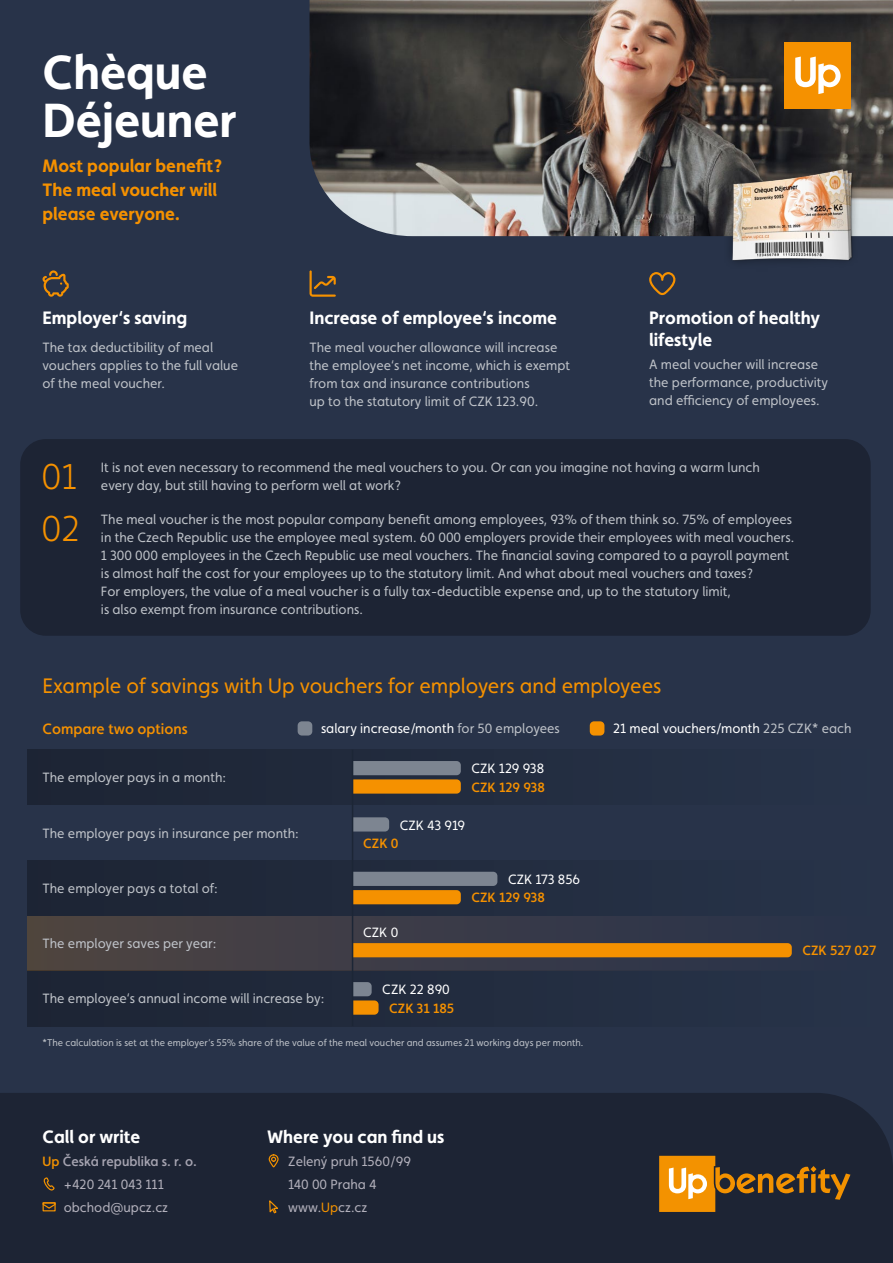
<style>
.page{position:relative;width:893px;height:1263px;background:#283349}
.page>*{position:absolute;margin:0;border:0;box-sizing:border-box;transform-origin:0 0}
.t1{font:700 48px/48px "Faricy New";color:#fff}
.t2{font:300 36px/51.4px "Faricy New";color:#f59100}
.t3{font:21px "Faricy New";color:#f59100}
.t4{font:700 18px/21.6px "Faricy New";color:#fff}
.t5{font:700 18px/24px "Faricy New";color:#f59100}
.t6{font:500 15px "Faricy New";color:#f59100}
.t7{font:13.5px/18px "Faricy New";color:#bec2c8}
.t8{font:13.5px "Faricy New";color:#fff}
.t9{font:13.5px "Faricy New";color:#b2b0bb}
.t10{font:500 13.5px "Faricy New";color:#f59100}
.t11{font:500 13.5px "Faricy New";color:#a6a4b1}
.t12{font:9.75px "Faricy New";color:#bec2c8}
.s1{color:#bec2c8}
.s2{color:#f39200}
</style>
<div class="page">
<div style="left:27px;top:971px;width:843px;height:55px;background:#222c3f"></div>
<div style="left:27px;top:915px;width:843px;height:56px;background:linear-gradient(to right,#4e4441,#2a334a)"></div>
<div style="left:27px;top:860px;width:843px;height:56px;background:#232d3f"></div>
<div style="left:27px;top:750px;width:843px;height:55px;background:#222c3f"></div>
<img style="left:310px;top:0;width:583px;height:236px">
<svg style="left:43px;top:270px;width:26px;height:27px"></svg>
<svg style="left:649px;top:272px;width:27px;height:24px"></svg>
<svg style="left:310px;top:270px;width:26px;height:27px"></svg>
<div style="left:20px;top:439px;width:851px;height:197px;background:#1d2434;border-radius:26px"></div>
<div style="left:298px;top:721px;width:14px;height:14px;background:#7d8591;border-radius:4px"></div>
<div style="left:590px;top:721px;width:14px;height:14px;background:#f59100;border-radius:4px"></div>
<div style="left:784px;top:43px;width:66px;height:66px;background:#f59100"></div>
<svg style="left:795px;top:57px;width:46px;height:37px"></svg>
<svg style="left:353px;top:761px;width:108px;height:33px;background:#a27c46"></svg>
<svg style="left:353px;top:817px;width:36px;height:14px"></svg>
<svg style="left:353px;top:872px;width:144px;height:32px"></svg>
<svg style="left:353px;top:943px;width:439px;height:14px;background:#f28f00"></svg>
<svg style="left:353px;top:982px;width:26px;height:33px"></svg>
<hr style="left:352px;top:750px;width:1px;height:276px;background:#1c2636">
<div style="left:0;top:1093px;width:893px;height:170px;background:#1d2434"></div>
<svg style="left:659px;top:1156px;width:191px;height:56px;background:#795829"></svg>
<svg style="left:268px;top:1154px;width:11px;height:13px"></svg>
<svg style="left:43px;top:1177px;width:13px;height:13px"></svg>
<div style="left:43px;top:1202px;width:13px;height:9px;border:1px solid #f39200"></div>
<svg style="left:43px;top:1202px;width:13px;height:7px"></svg>
<svg style="left:268px;top:1200px;width:12px;height:13px"></svg>
<img style="left:696px;top:155px;width:170px;height:107px">
<h1 class="t1" style="left:43px;top:48px;width:195px">Chèque<br>Déjeuner</h1>
<h3 class="t5" style="left:43px;top:153px;width:181px">Most popular benefit?<br>The meal voucher will please everyone.</h3>
<h3 class="t4" style="left:43px;top:307px;width:146px">Employer‘s saving</h3>
<p class="t7" style="left:43px;top:338px;width:197px">The tax deductibility of meal vouchers applies to the full value of the meal voucher.</p>
<h3 class="t4" style="left:310px;top:307px;width:249px">Increase of employee‘s income</h3>
<p class="t7" style="left:310px;top:338px;width:262px">The meal voucher allowance will increase the employee‘s net income, which is exempt from tax and insurance contributions<br>up to the statutory limit of CZK 123.90.</p>
<h3 class="t4" style="left:649px;top:307px;width:173px">Promotion of healthy lifestyle</h3>
<p class="t7" style="left:649px;top:355px;width:180px">A meal voucher will increase the performance, productivity and efficiency of employees.</p>
<h2 class="t2" style="left:41px;top:451px;width:40px">01<br>02</h2>
<p class="t7" style="left:101px;top:458px;width:660px">It is not even necessary to recommend the meal vouchers to you. Or can you imagine not having a warm lunch every day, but still having to perform well at work?</p>
<p class="t7" style="left:101px;top:510px;width:695px">The meal voucher is the most popular company benefit among employees, 93% of them think so. 75% of employees in the Czech Republic use the employee meal system. 60 000 employers provide their employees with meal vouchers.<br>1 300 000 employees in the Czech Republic use meal vouchers. The financial saving compared to a payroll payment is almost half the cost for your employees up to the statutory limit. And what about meal vouchers and taxes?<br>For employers, the value of a meal voucher is a fully tax-deductible expense and, up to the statutory limit,<br>is also exempt from insurance contributions.</p>
<h3 class="t3" style="left:43px;top:673px;width:620px">Example of savings with Up vouchers for employers and employees</h3>
<p class="t6" style="left:43px;top:720px;width:147px">Compare two options</p>
<p class="t7" style="left:43px;top:769px;width:185px">The employer pays in a month:</p>
<p class="t7" style="left:43px;top:824px;width:258px">The employer pays in insurance per month:</p>
<p class="t7" style="left:43px;top:879px;width:177px">The employer pays a total of:</p>
<p class="t7" style="left:43px;top:934px;width:175px">The employer saves per year:</p>
<p class="t8" style="left:321px;top:720px;width:240px">salary increase/month <span class="s1">for 50 employees</span></p>
<p class="t8" style="left:471px;top:761px;width:74px">CZK 129 938</p>
<p class="t10" style="left:471px;top:779px;width:75px">CZK 129 938</p>
<p class="t8" style="left:400px;top:817px;width:67px">CZK 43 919</p>
<p class="t10" style="left:363px;top:835px;width:37px">CZK 0</p>
<p class="t8" style="left:363px;top:924px;width:37px">CZK 0</p>
<p class="t8" style="left:508px;top:871px;width:74px">CZK 173 856</p>
<p class="t10" style="left:471px;top:889px;width:75px">CZK 129 938</p>
<p class="t7" style="left:43px;top:990px;width:283px">The employee‘s annual income will increase by:</p>
<p class="t8" style="left:382px;top:982px;width:69px">CZK 22 890</p>
<p class="t10" style="left:389px;top:1000px;width:67px">CZK 31 185</p>
<p class="t12" style="left:43px;top:1037px;width:542px">*The calculation is set at the employer‘s 55% share of the value of the meal voucher and assumes 21 working days per month.</p>
<p class="t8" style="left:613px;top:720px;width:240px">21 meal vouchers/month <span class="s1">225 CZK* each</span></p>
<p class="t10" style="left:802px;top:942px;width:75px">CZK 527 027</p>
<h3 class="t4" style="left:43px;top:1125px;width:99px">Call or write</h3>
<h3 class="t4" style="left:267px;top:1125px;width:179px">Where you can find us</h3>
<p class="t11" style="left:43px;top:1153px;width:156px"><span class="s2">Up</span> Česká republika s. r. o.</p>
<p class="t9" style="left:288px;top:1153px;width:124px">Zelený pruh 1560/99</p>
<p class="t9" style="left:64px;top:1176px;width:102px">+420 241 043 111</p>
<p class="t9" style="left:288px;top:1176px;width:90px">140 00 Praha 4</p>
<p class="t9" style="left:64px;top:1199px;width:106px">obchod@upcz.cz</p>
<p class="t9" style="left:288px;top:1199px;width:81px">www.<span class="s2">Up</span>cz.cz</p>
</div>
